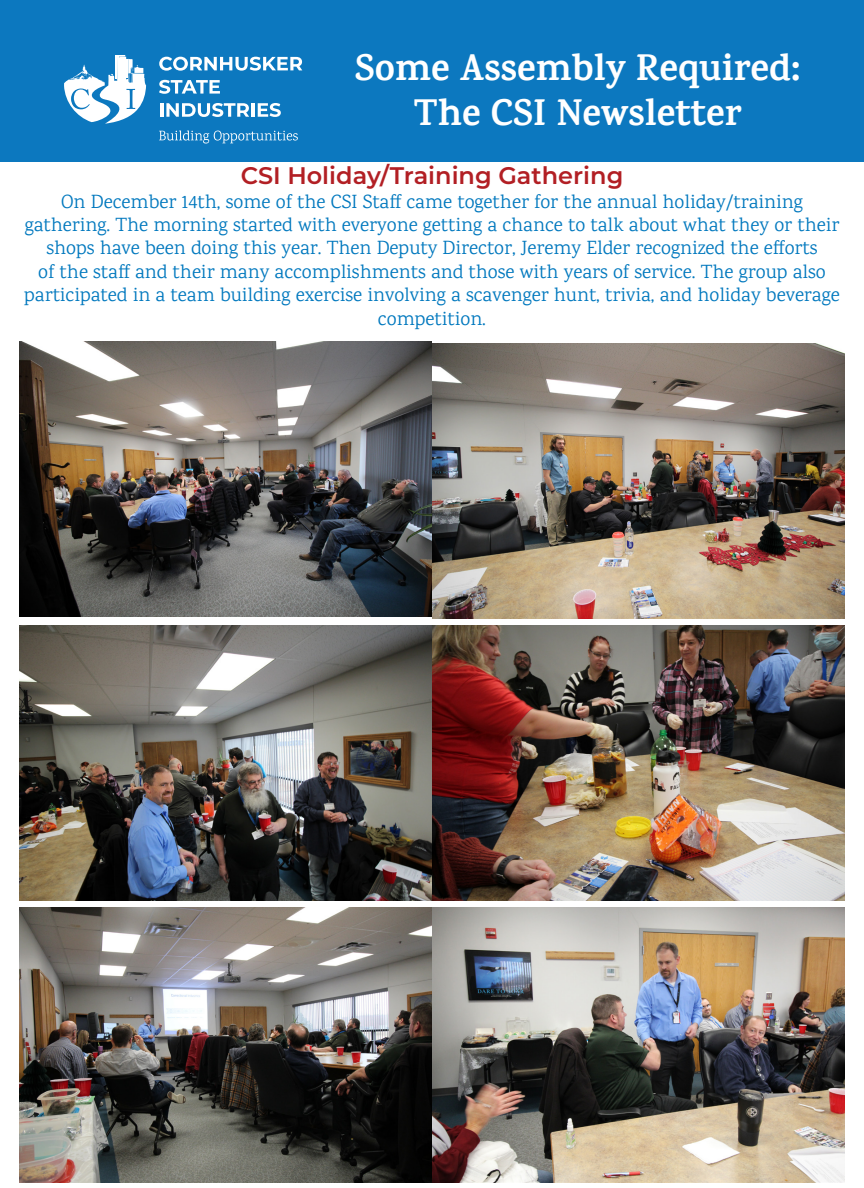
<style>
.page{position:relative;width:864px;height:1188px;background:#fff}
.page>*{position:absolute;margin:0;border:0;box-sizing:border-box;transform-origin:0 0}
.t1{font:700 37.5px "Karma";color:#fff}
.t2{font:600 24px "Montserrat";color:#b21f24}
.t3{font:19.5px/23.4px "Karma";color:#0078be;text-align:center}
</style>
<div class="page">
<div style="left:0;top:0;width:864px;height:162px;background:#0c78bf"></div>
<svg style="left:64px;top:55px;width:82px;height:69px"></svg>
<svg style="left:159px;top:130px;width:139px;height:14px"></svg>
<svg style="left:159px;top:57px;width:143px;height:14px"></svg>
<svg style="left:159px;top:80px;width:61px;height:14px"></svg>
<hr style="left:160px;top:103px;width:3px;height:14px;background:#fff">
<svg style="left:166px;top:103px;width:83px;height:14px"></svg>
<hr style="left:251px;top:103px;width:4px;height:14px;background:#fff">
<svg style="left:258px;top:103px;width:23px;height:14px"></svg>
<img style="left:19px;top:342px;width:826px;height:276px">
<img style="left:19px;top:625px;width:826px;height:275px">
<img style="left:19px;top:908px;width:826px;height:275px">
<p class="t1" style="left:355px;top:45px;width:447px">Some Assembly Required:</p>
<p class="t1" style="left:414px;top:90px;width:329px">The CSI Newsletter</p>
<p class="t2" style="left:241px;top:159px;width:384px">CSI Holiday/Training Gathering</p>
<p class="t3" style="left:24px;top:189px;width:817px">On December 14th, some of the CSI Staff came together for the annual holiday/training gathering. The morning started with everyone getting a chance to talk about what they or their shops have been doing this year. Then Deputy Director, Jeremy Elder recognized the efforts<br>of the staff and their many accomplishments and those with years of service. The group also participated in a team building exercise involving a scavenger hunt, trivia, and holiday beverage competition.</p>
</div>
